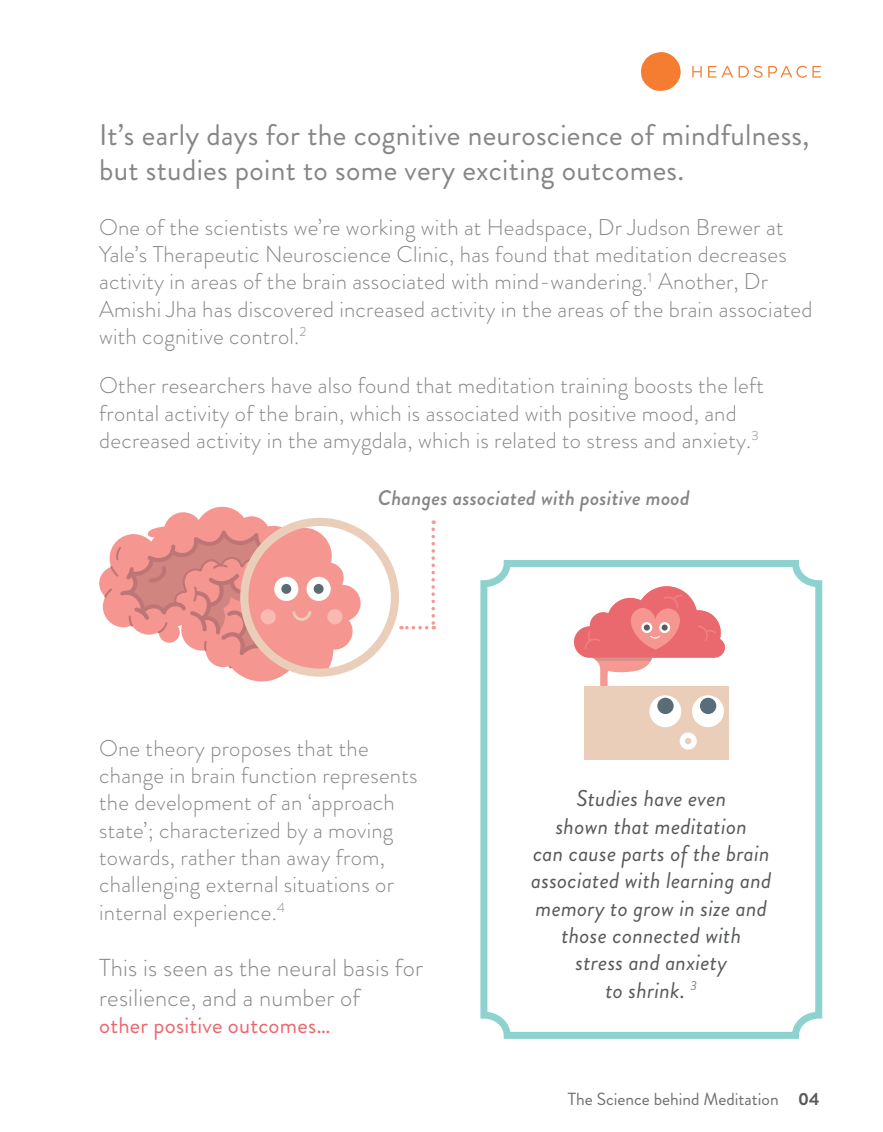
<style>
.page{position:relative;width:883px;height:1132px;background:#fff}
.page>*{position:absolute;margin:0;border:0;box-sizing:border-box;transform-origin:0 0}
.t1{font:29.75px/35px "Brandon Grotesque";letter-spacing:.01em;color:#858785}
.t2{font:300 24.5px/29.4px "Brandon Grotesque";letter-spacing:.01em;color:#858785}
.t3{font:300 22.75px/27.3px "Brandon Grotesque";letter-spacing:.01em;color:#858785}
.t4{font:italic 22.75px/27.3px "Brandon Grotesque";letter-spacing:.01em;color:#575a59;text-align:center}
.t5{font:22.75px "Brandon Grotesque";letter-spacing:.01em;color:#eb676e}
.t6{font:italic 500 21px "Brandon Grotesque";letter-spacing:.01em;color:#858785}
.t7{font:17.5px "Brandon Grotesque";color:#6f6f73}
.s1{font-weight:700;color:#575a59}
</style>
<div class="page">
<svg style="left:692px;top:66px;width:10px;height:12px"></svg>
<svg style="left:708px;top:66px;width:25px;height:12px"></svg>
<svg style="left:739px;top:66px;width:82px;height:12px"></svg>
<svg style="left:641px;top:52px;width:40px;height:39px"></svg>
<svg style="left:99px;top:506px;width:229px;height:175px"></svg>
<svg style="left:104px;top:517px;width:331px;height:159px"></svg>
<svg style="left:480px;top:560px;width:343px;height:479px"></svg>
<div style="left:585px;top:685px;width:144px;height:74px;background:#eaceba"></div>
<svg style="left:574px;top:586px;width:151px;height:165px"></svg>
<p class="t1" style="left:99px;top:118px;width:712px">It’s early days for the cognitive neuroscience of mindfulness, but studies point to some very exciting outcomes.</p>
<p class="t3" style="left:99px;top:213px;width:715px">One of the scientists we’re working with at Headspace, Dr Judson Brewer at Yale’s Therapeutic Neuroscience Clinic, has found that meditation decreases activity in areas of the brain associated with mind-wandering.<sup>1</sup> Another, Dr Amishi Jha has discovered increased activity in the areas of the brain associated with cognitive control.<sup>2</sup></p>
<p class="t3" style="left:99px;top:372px;width:666px">Other researchers have also found that meditation training boosts the left frontal activity of the brain, which is associated with positive mood, and decreased activity in the amygdala, which is related to stress and anxiety.<sup>3</sup></p>
<p class="t6" style="left:378px;top:483px;width:313px">Changes associated with positive mood</p>
<p class="t3" style="left:99px;top:734px;width:320px">One theory proposes that the change in brain function represents the development of an ‘approach state’; characterized by a moving</p>
<p class="t3" style="left:99px;top:843px;width:296px">towards, rather than away from, challenging external situations or internal experience.<sup>4</sup></p>
<p class="t2" style="left:99px;top:953px;width:325px">This is seen as the neural basis for resilience, and a number of</p>
<p class="t5" style="left:99px;top:1009px;width:233px">other positive outcomes…</p>
<p class="t4" style="left:576px;top:784px;width:151px">Studies have even</p>
<p class="t4" style="left:556px;top:812px;width:193px">shown that meditation</p>
<p class="t4" style="left:531px;top:839px;width:242px">can cause parts of the brain associated with learning and memory to grow in size and those connected with</p>
<p class="t4" style="left:576px;top:948px;width:153px">stress and anxiety</p>
<p class="t4" style="left:605px;top:976px;width:93px">to shrink. <sup>3</sup></p>
<p class="t7" style="left:568px;top:1086px;width:253px">The Science behind Meditation <span class="s1">04</span></p>
</div>
